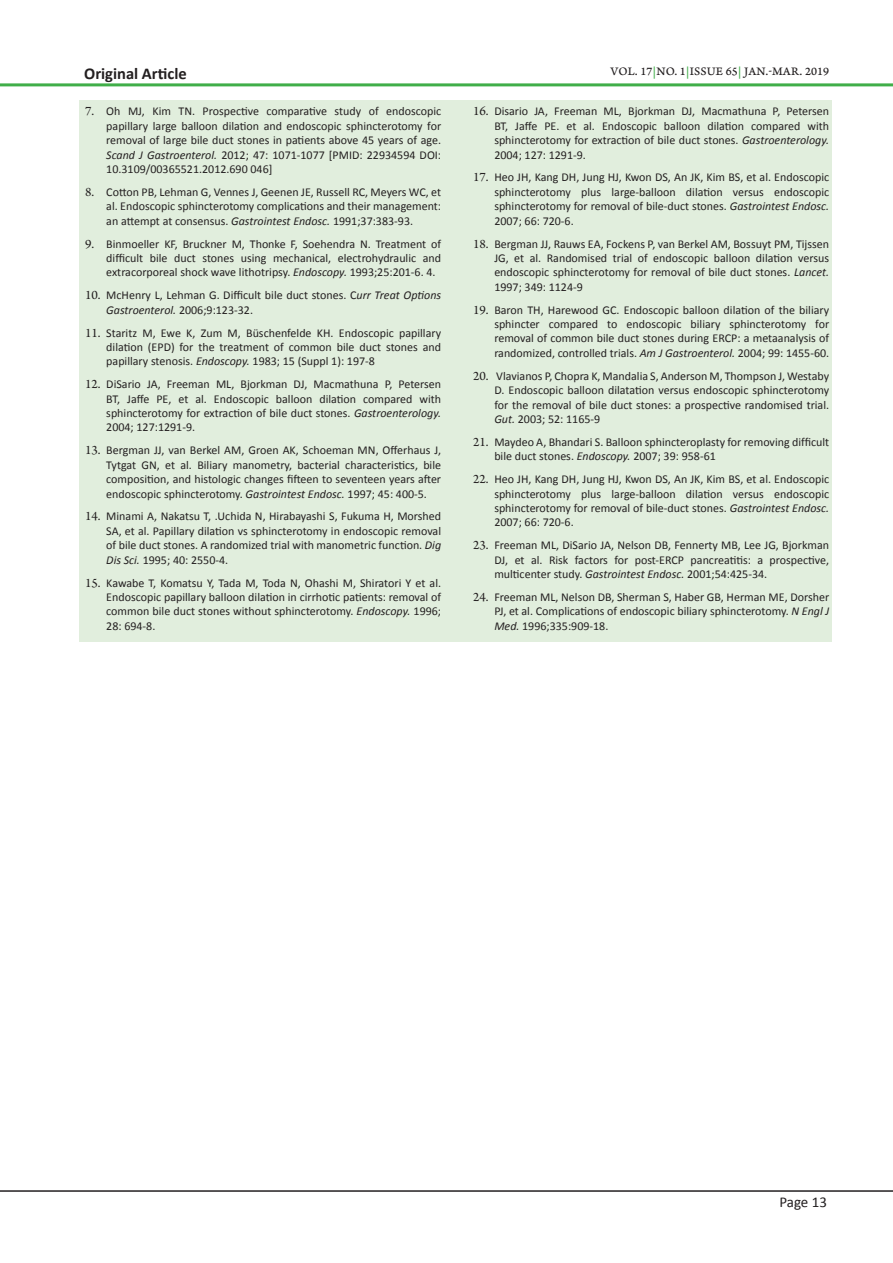
<style>
.page{position:relative;width:893px;height:1263px;background:#fff}
.page>*{position:absolute;margin:0;border:0;box-sizing:border-box;transform-origin:0 0}
.Abstract_Words{font:700 16.5px "Calibri";color:#231f20}
.t1{font:15px "Calibri";letter-spacing:-.005em;color:#231f20}
.Refrence_Text{font:12px/14.4px "Calibri";color:#231f20;text-align:justify}
.t2{font:12px "Arno Pro Caption";letter-spacing:.01em;color:#231f20}
.s1{font-family:"Arno Pro";font-size:13.5px}
.s2{font-style:italic}
.s3{color:#40ae49}
</style>
<div class="page">
<hr style="left:0;top:1190px;width:893px;height:2px;background:#231f20">
<hr style="left:0;top:83px;width:893px;height:3px;background:#40ae49">
<div style="left:80px;top:101px;width:752px;height:541px;background:#e1eedd"></div>
<p class="Abstract_Words" style="left:84px;top:63px;width:104px">Original Article</p>
<p class="Refrence_Text" style="left:106px;top:104px;width:336px;text-indent:-21px"><span class="s1">7.</span> Oh MJ, Kim TN. Prospective comparative study of endoscopic papillary large balloon dilation and endoscopic sphincterotomy for removal of large bile duct stones in patients above 45 years of age.<br><span class="s2">Scand J Gastroenterol.</span> 2012; 47: 1071-1077 [PMID: 22934594 DOI:<br>10.3109/00365521.2012.690 046]</p>
<p class="Refrence_Text" style="left:106px;top:185px;width:336px;text-indent:-21px"><span class="s1">8.</span> Cotton PB, Lehman G, Vennes J, Geenen JE, Russell RC, Meyers WC, et al. Endoscopic sphincterotomy complications and their management: an attempt at consensus. <span class="s2">Gastrointest Endosc.</span> 1991;37:383-93.</p>
<p class="Refrence_Text" style="left:106px;top:236px;width:336px;text-indent:-21px"><span class="s1">9.</span> Binmoeller KF, Bruckner M, Thonke F, Soehendra N. Treatment of difficult bile duct stones using mechanical, electrohydraulic and extracorporeal shock wave lithotripsy. <span class="s2">Endoscopy.</span> 1993;25:201-6. 4.</p>
<p class="Refrence_Text" style="left:106px;top:288px;width:336px;text-indent:-21px"><span class="s1">10.</span> McHenry L, Lehman G. Difficult bile duct stones. C<span class="s2">urr Treat Options<br>Gastroenterol.</span> 2006;9:123-32.</p>
<p class="Refrence_Text" style="left:106px;top:325px;width:336px;text-indent:-21px"><span class="s1">11.</span> Staritz M, Ewe K, Zum M, Büschenfelde KH. Endoscopic papillary dilation (EPD) for the treatment of common bile duct stones and papillary stenosis. <span class="s2">Endoscopy.</span> 1983; 15 (Suppl 1): 197-8</p>
<p class="Refrence_Text" style="left:106px;top:377px;width:336px;text-indent:-21px"><span class="s1">12.</span> DiSario JA, Freeman ML, Bjorkman DJ, Macmathuna P, Petersen BT, Jaffe PE, et al. Endoscopic balloon dilation compared with sphincterotomy for extraction of bile duct stones. <span class="s2">Gastroenterology.<br></span>2004; 127:1291-9.</p>
<p class="Refrence_Text" style="left:106px;top:443px;width:336px;text-indent:-21px"><span class="s1">13.</span> Bergman JJ, van Berkel AM, Groen AK, Schoeman MN, Offerhaus J, Tytgat GN, et al. Biliary manometry, bacterial characteristics, bile composition, and histologic changes fifteen to seventeen years after endoscopic sphincterotomy. <span class="s2">Gastrointest Endosc.</span> 1997; 45: 400-5.</p>
<p class="Refrence_Text" style="left:106px;top:509px;width:336px;text-indent:-21px"><span class="s1">14.</span> Minami A, Nakatsu T, .Uchida N, Hirabayashi S, Fukuma H, Morshed SA, et al. Papillary dilation vs sphincterotomy in endoscopic removal of bile duct stones. A randomized trial with manometric function. <span class="s2">Dig Dis Sci.</span> 1995; 40: 2550-4.</p>
<p class="Refrence_Text" style="left:106px;top:575px;width:336px;text-indent:-21px"><span class="s1">15.</span> Kawabe T, Komatsu Y, Tada M, Toda N, Ohashi M, Shiratori Y et al.<br>Endoscopic papillary balloon dilation in cirrhotic patients: removal of common bile duct stones without sphincterotomy. <span class="s2">Endoscopy.</span> 1996; 28: 694-8.</p>
<p class="t2" style="left:611px;top:64px;width:220px">VOL. 17<span class="s3">|</span>NO. 1<span class="s3">|</span>ISSUE 65<span class="s3">|</span> JAN.-MAR. 2019</p>
<p class="Refrence_Text" style="left:494px;top:104px;width:336px;text-indent:-21px"><span class="s1">16.</span> Disario JA, Freeman ML, Bjorkman DJ, Macmathuna P, Petersen BT, Jaffe PE. et al. Endoscopic balloon dilation compared with sphincterotomy for extraction of bile duct stones. <span class="s2">Gastroenterology.<br></span>2004; 127: 1291-9.</p>
<p class="Refrence_Text" style="left:494px;top:170px;width:336px;text-indent:-21px"><span class="s1">17.</span> Heo JH, Kang DH, Jung HJ, Kwon DS, An JK, Kim BS, et al. Endoscopic sphincterotomy plus large-balloon dilation versus endoscopic sphincterotomy for removal of bile-duct stones. <span class="s2">Gastrointest Endosc.<br></span>2007; 66: 720-6.</p>
<p class="Refrence_Text" style="left:494px;top:236px;width:336px;text-indent:-21px"><span class="s1">18.</span> Bergman JJ, Rauws EA, Fockens P, van Berkel AM, Bossuyt PM, Tijssen JG, et al. Randomised trial of endoscopic balloon dilation versus endoscopic sphincterotomy for removal of bile duct stones. <span class="s2">Lancet.<br></span>1997; 349: 1124-9</p>
<p class="Refrence_Text" style="left:494px;top:302px;width:336px;text-indent:-21px"><span class="s1">19.</span> Baron TH, Harewood GC. Endoscopic balloon dilation of the biliary sphincter compared to endoscopic biliary sphincterotomy for removal of common bile duct stones during ERCP: a metaanalysis of randomized, controlled trials. <span class="s2">Am J Gastroenterol.</span> 2004; 99: 1455-60.</p>
<p class="Refrence_Text" style="left:494px;top:369px;width:336px;text-indent:-21px"><span class="s1">20.</span> Vlavianos P, Chopra K, Mandalia S, Anderson M, Thompson J, Westaby D. Endoscopic balloon dilatation versus endoscopic sphincterotomy for the removal of bile duct stones: a prospective randomised trial.<br><span class="s2">Gut.</span> 2003; 52: 1165-9</p>
<p class="Refrence_Text" style="left:494px;top:435px;width:336px;text-indent:-21px"><span class="s1">21.</span> Maydeo A, Bhandari S. Balloon sphincteroplasty for removing difficult bile duct stones. <span class="s2">Endoscopy.</span> 2007; 39: 958-61</p>
<p class="Refrence_Text" style="left:494px;top:472px;width:336px;text-indent:-21px"><span class="s1">22.</span> Heo JH, Kang DH, Jung HJ, Kwon DS, An JK, Kim BS, et al. Endoscopic sphincterotomy plus large-balloon dilation versus endoscopic sphincterotomy for removal of bile-duct stones. <span class="s2">Gastrointest Endosc.<br></span>2007; 66: 720-6.</p>
<p class="Refrence_Text" style="left:494px;top:538px;width:336px;text-indent:-21px"><span class="s1">23.</span> Freeman ML, DiSario JA, Nelson DB, Fennerty MB, Lee JG, Bjorkman DJ, et al. Risk factors for post-ERCP pancreatitis: a prospective, multicenter study. <span class="s2">Gastrointest Endosc.</span> 2001;54:425-34.</p>
<p class="Refrence_Text" style="left:494px;top:590px;width:336px;text-indent:-21px"><span class="s1">24.</span> Freeman ML, Nelson DB, Sherman S, Haber GB, Herman ME, Dorsher PJ, et al. Complications of endoscopic biliary sphincterotomy. <span class="s2">N Engl J Med.</span> 1996;335:909-18.</p>
<p class="t1" style="left:779px;top:1193px;width:49px">Page 13</p>
</div>
